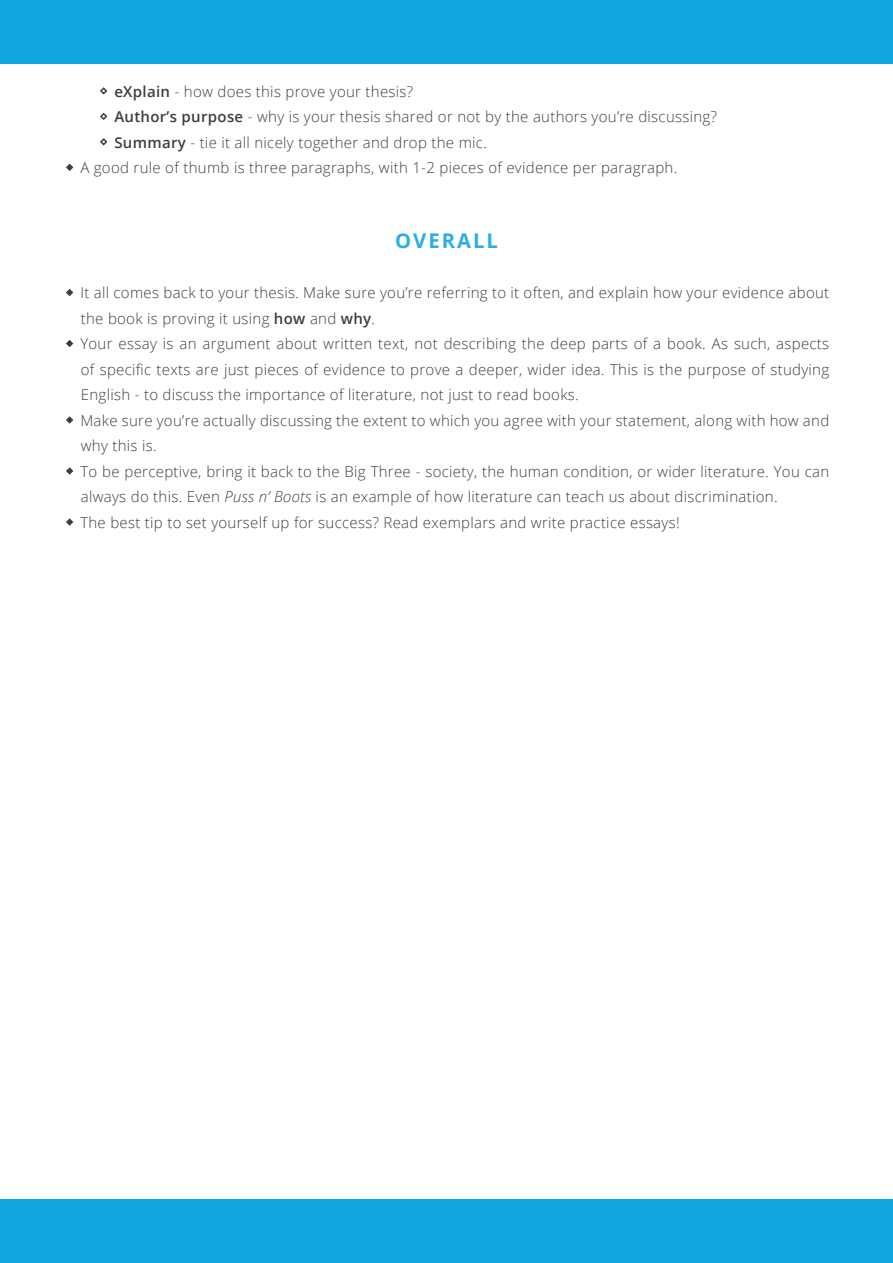
<style>
.page{position:relative;width:893px;height:1263px;background:#fff}
.page>*{position:absolute;margin:0;border:0;box-sizing:border-box;transform-origin:0 0}
.HEADING{font:700 20.25px "Open Sans";letter-spacing:.1em;color:#2bafe2}
.body{font:300 15px/25.5px "Open Sans";letter-spacing:.02em;color:#3e3e3f}
.sub_bullets{font:300 15px "Open Sans";letter-spacing:.02em;color:#3e3e3f}
.s1{font-weight:600}
.s2{font-style:italic}
</style>
<div class="page">
<div style="left:100px;top:87px;width:7px;height:7px;border:2px solid #3e3e3f;border-radius:50%"></div>
<div style="left:100px;top:113px;width:7px;height:7px;border:2px solid #3e3e3f;border-radius:50%"></div>
<div style="left:100px;top:138px;width:7px;height:7px;border:2px solid #3e3e3f;border-radius:50%"></div>
<svg style="left:66px;top:164px;width:7px;height:7px"></svg>
<svg style="left:66px;top:289px;width:7px;height:7px"></svg>
<svg style="left:66px;top:340px;width:7px;height:7px"></svg>
<svg style="left:66px;top:416px;width:7px;height:8px"></svg>
<svg style="left:66px;top:467px;width:7px;height:8px"></svg>
<svg style="left:66px;top:518px;width:7px;height:8px"></svg>
<div style="left:0;top:0;width:893px;height:64px;background:#13a6df"></div>
<div style="left:0;top:1199px;width:893px;height:64px;background:#13a6df"></div>
<p class="sub_bullets" style="left:114px;top:81px;width:300px"><span class="s1">eXplain</span> - how does this prove your thesis?</p>
<p class="sub_bullets" style="left:114px;top:106px;width:604px"><span class="s1">Author’s purpose</span> - why is your thesis shared or not by the authors you’re discussing?</p>
<p class="sub_bullets" style="left:114px;top:132px;width:374px"><span class="s1">Summary</span> - tie it all nicely together and drop the mic.</p>
<p class="body" style="left:80px;top:154px;width:598px">A good rule of thumb is three paragraphs, with 1-2 pieces of evidence per paragraph.</p>
<p class="HEADING" style="left:395px;top:227px;width:104px">OVERALL</p>
<p class="body" style="left:80px;top:280px;width:750px">It all comes back to your thesis. Make sure you’re referring to it often, and explain how your evidence about the book is proving it using <span class="s1">how</span> and <span class="s1">why</span>.</p>
<p class="body" style="left:80px;top:331px;width:750px;text-align:justify">Your essay is an argument about written text, not describing the deep parts of a book. As such, aspects of specific texts are just pieces of evidence to prove a deeper, wider idea. This is the purpose of studying English - to discuss the importance of literature, not just to read books.</p>
<p class="body" style="left:80px;top:407px;width:750px">Make sure you’re actually discussing the extent to which you agree with your statement, along with how and why this is.</p>
<p class="body" style="left:80px;top:458px;width:750px">To be perceptive, bring it back to the Big Three - society, the human condition, or wider literature. You can always do this. Even <span class="s2">Puss n’ Boots</span> is an example of how literature can teach us about discrimination.</p>
<p class="body" style="left:80px;top:509px;width:601px">The best tip to set yourself up for success? Read exemplars and write practice essays!</p>
</div>
